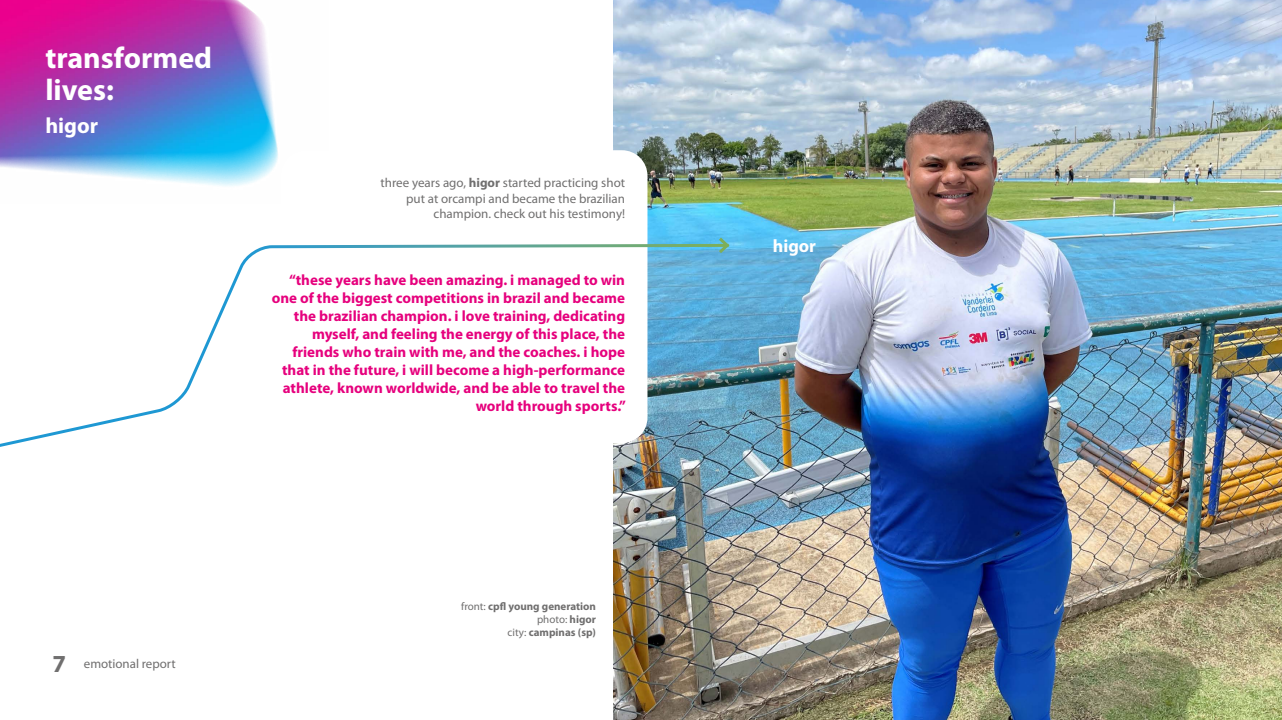
<style>
.page{position:relative;width:1282px;height:720px;background:#fff}
.page>*{position:absolute;margin:0;border:0;box-sizing:border-box;transform-origin:0 0}
.t1{font:700 30px/32.4px "Myriad Pro";color:#fff}
.t2{font:700 22px "Myriad Pro";color:#fff}
.t3{font:700 18px "Myriad Pro";color:#fff}
.t4{font:700 15px/18px "Myriad Pro";color:#e6007d;text-align:right}
.t5{font:13px/15.6px "Myriad Pro";color:#706f6f;text-align:right}
.t6{font:12.9px "Myriad Pro";color:#706f6f}
.t7{font:700 11px/13.2px "Myriad Pro";color:#706f6f;text-align:right}
.s1{font-weight:700}
.s2{font-weight:700;font-size:24.6px}
.s3{font-weight:400}
</style>
<div class="page">
<img style="left:613px;top:0;width:668px;height:720px">
<img style="left:0;top:0;width:278px;height:186px">
<div style="left:281px;top:150px;width:366px;height:293px;background:#fff;border-radius:26px"></div>
<svg style="left:0;top:242px;width:730px;height:209px"></svg>
<svg style="left:716px;top:235px;width:15px;height:20px"></svg>
<h1 class="t1" style="left:45px;top:41px;width:168px">transformed lives:</h1>
<h2 class="t2" style="left:45px;top:111px;width:54px">higor</h2>
<p class="t5" style="left:380px;top:175px;width:246px">three years ago, <span class="s1">higor</span> started practicing shot put at orcampi and became the brazilian champion. check out his testimony!</p>
<p class="t4" style="left:272px;top:270px;width:356px">“these years have been amazing. i managed to win one of the biggest competitions in brazil and became the brazilian champion. i love training, dedicating myself, and feeling the energy of this place, the friends who train with me, and the coaches. i hope that in the future, i will become a high-performance athlete, known worldwide, and be able to travel the world through sports.”</p>
<p class="t6" style="left:52px;top:655px;width:125px"><span class="s2">7</span> emotional report</p>
<p class="t7" style="left:461px;top:599px;width:136px"><span class="s3">front:</span> cpfl young generation <span class="s3">photo:</span> higor<br><span class="s3">city:</span> campinas (sp)</p>
<p class="t3" style="left:772px;top:234px;width:45px">higor</p>
</div>
